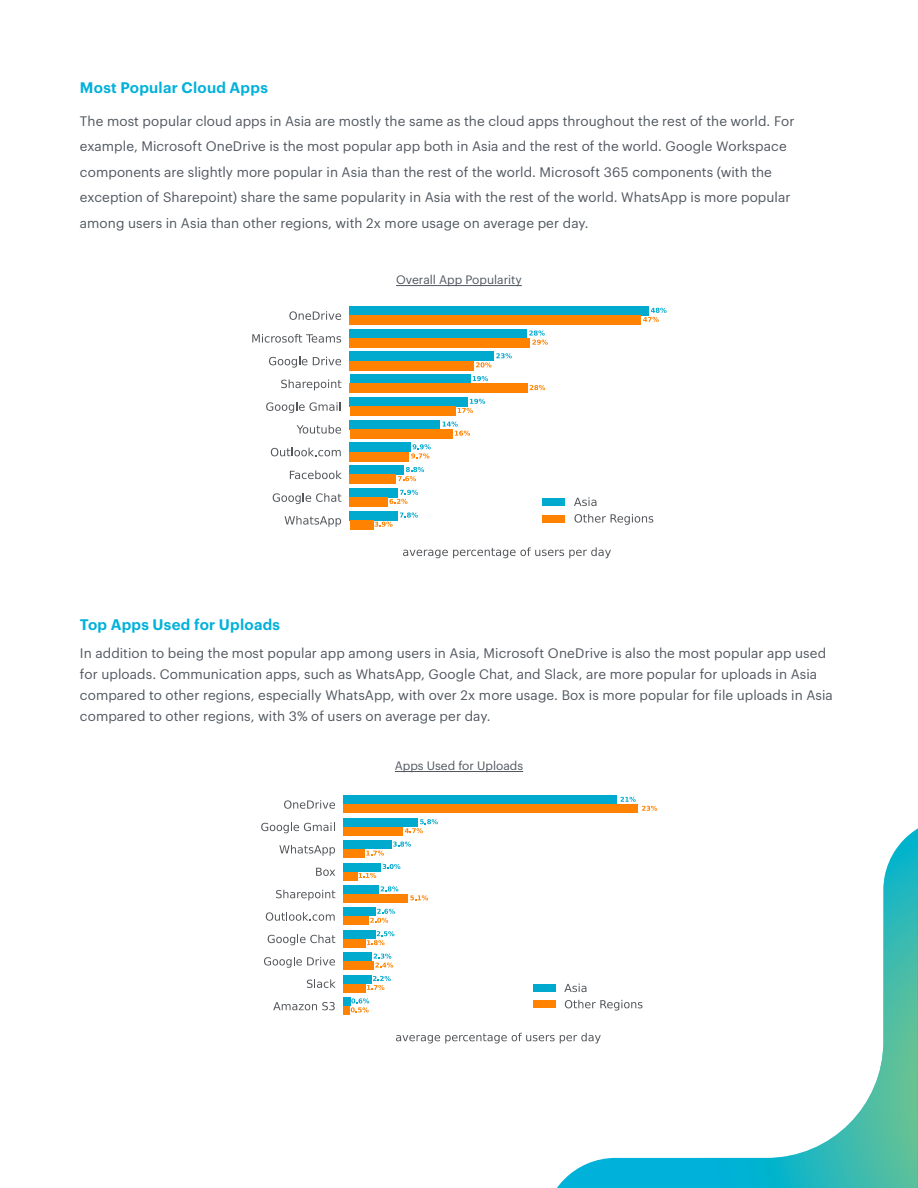
<style>
.page{position:relative;width:918px;height:1188px;background:#fff}
.page>*{position:absolute;margin:0;border:0;box-sizing:border-box;transform-origin:0 0}
.t1{font:600 15px "Graphik";letter-spacing:.015em;color:#00b1da}
.t2{font:13.5px/25.5px "Graphik";letter-spacing:.005em;color:#50575f}
.t3{font:12px "Graphik";color:#50575f}
</style>
<div class="page">
<svg style="left:557px;top:828px;width:361px;height:360px"></svg>
<svg style="left:654px;top:829px;width:264px;height:359px"></svg>
<div style="left:350px;top:306px;width:299px;height:9px;background:#00a9ce"></div>
<div style="left:350px;top:329px;width:177px;height:9px;background:#00a9ce"></div>
<div style="left:350px;top:352px;width:144px;height:9px;background:#00a9ce"></div>
<div style="left:350px;top:375px;width:120px;height:9px;background:#00a9ce"></div>
<div style="left:350px;top:397px;width:118px;height:9px;background:#00a9ce"></div>
<div style="left:350px;top:420px;width:90px;height:9px;background:#00a9ce"></div>
<div style="left:350px;top:443px;width:61px;height:9px;background:#00a9ce"></div>
<div style="left:350px;top:466px;width:54px;height:9px;background:#00a9ce"></div>
<div style="left:350px;top:488px;width:48px;height:9px;background:#00a9ce"></div>
<div style="left:350px;top:511px;width:48px;height:9px;background:#00a9ce"></div>
<div style="left:350px;top:315px;width:291px;height:10px;background:#ff8200"></div>
<div style="left:350px;top:338px;width:180px;height:9px;background:#ff8200"></div>
<div style="left:350px;top:361px;width:124px;height:9px;background:#ff8200"></div>
<div style="left:350px;top:384px;width:178px;height:9px;background:#ff8200"></div>
<div style="left:350px;top:406px;width:105px;height:10px;background:#ff8200"></div>
<div style="left:350px;top:429px;width:103px;height:9px;background:#ff8200"></div>
<div style="left:350px;top:452px;width:59px;height:9px;background:#ff8200"></div>
<div style="left:350px;top:475px;width:46px;height:9px;background:#ff8200"></div>
<div style="left:350px;top:497px;width:38px;height:10px;background:#ff8200"></div>
<div style="left:350px;top:520px;width:23px;height:9px;background:#ff8200"></div>
<svg style="left:403px;top:547px;width:208px;height:11px"></svg>
<svg style="left:289px;top:311px;width:52px;height:9px"></svg>
<svg style="left:252px;top:334px;width:89px;height:9px"></svg>
<svg style="left:269px;top:357px;width:38px;height:11px"></svg>
<svg style="left:313px;top:357px;width:28px;height:8px"></svg>
<svg style="left:281px;top:379px;width:60px;height:11px"></svg>
<svg style="left:266px;top:402px;width:75px;height:11px"></svg>
<svg style="left:297px;top:425px;width:44px;height:9px"></svg>
<svg style="left:271px;top:448px;width:70px;height:8px"></svg>
<svg style="left:290px;top:470px;width:52px;height:9px"></svg>
<svg style="left:273px;top:493px;width:68px;height:11px"></svg>
<svg style="left:285px;top:516px;width:56px;height:11px"></svg>
<svg style="left:473px;top:376px;width:15px;height:5px"></svg>
<svg style="left:400px;top:512px;width:18px;height:6px"></svg>
<svg style="left:643px;top:308px;width:24px;height:14px"></svg>
<svg style="left:529px;top:331px;width:19px;height:14px"></svg>
<svg style="left:476px;top:353px;width:36px;height:14px"></svg>
<svg style="left:530px;top:385px;width:15px;height:5px"></svg>
<svg style="left:458px;top:399px;width:27px;height:14px"></svg>
<svg style="left:443px;top:422px;width:27px;height:14px"></svg>
<svg style="left:411px;top:444px;width:20px;height:14px"></svg>
<svg style="left:398px;top:467px;width:26px;height:14px"></svg>
<svg style="left:389px;top:490px;width:29px;height:14px"></svg>
<svg style="left:375px;top:522px;width:18px;height:5px"></svg>
<div style="left:542px;top:498px;width:23px;height:8px;background:#00a9ce"></div>
<svg style="left:574px;top:497px;width:22px;height:9px"></svg>
<div style="left:542px;top:515px;width:23px;height:7px;background:#ff8200"></div>
<svg style="left:574px;top:514px;width:79px;height:11px"></svg>
<hr style="left:396px;top:285px;width:126px;height:1px;background:#50575f">
<div style="left:253px;top:791px;width:412px;height:261px;background:#fff"></div>
<div style="left:343px;top:795px;width:274px;height:9px;background:#00a9ce"></div>
<div style="left:343px;top:818px;width:75px;height:9px;background:#00a9ce"></div>
<div style="left:343px;top:840px;width:48px;height:9px;background:#00a9ce"></div>
<div style="left:343px;top:863px;width:38px;height:9px;background:#00a9ce"></div>
<div style="left:343px;top:885px;width:36px;height:9px;background:#00a9ce"></div>
<div style="left:343px;top:907px;width:33px;height:9px;background:#00a9ce"></div>
<div style="left:343px;top:930px;width:32px;height:9px;background:#00a9ce"></div>
<div style="left:343px;top:952px;width:29px;height:9px;background:#00a9ce"></div>
<div style="left:343px;top:975px;width:29px;height:9px;background:#00a9ce"></div>
<div style="left:343px;top:997px;width:8px;height:9px;background:#00a9ce"></div>
<div style="left:343px;top:804px;width:295px;height:9px;background:#ff8200"></div>
<div style="left:343px;top:827px;width:60px;height:9px;background:#ff8200"></div>
<div style="left:343px;top:849px;width:22px;height:9px;background:#ff8200"></div>
<div style="left:343px;top:872px;width:15px;height:9px;background:#ff8200"></div>
<div style="left:343px;top:894px;width:65px;height:9px;background:#ff8200"></div>
<div style="left:343px;top:916px;width:26px;height:9px;background:#ff8200"></div>
<div style="left:343px;top:939px;width:23px;height:9px;background:#ff8200"></div>
<div style="left:343px;top:961px;width:31px;height:9px;background:#ff8200"></div>
<div style="left:343px;top:984px;width:23px;height:9px;background:#ff8200"></div>
<div style="left:343px;top:1006px;width:7px;height:9px;background:#ff8200"></div>
<svg style="left:396px;top:1033px;width:205px;height:11px"></svg>
<svg style="left:284px;top:800px;width:51px;height:9px"></svg>
<svg style="left:261px;top:823px;width:74px;height:10px"></svg>
<svg style="left:279px;top:845px;width:56px;height:11px"></svg>
<svg style="left:316px;top:868px;width:19px;height:8px"></svg>
<svg style="left:276px;top:890px;width:59px;height:11px"></svg>
<svg style="left:266px;top:912px;width:69px;height:9px"></svg>
<svg style="left:268px;top:935px;width:67px;height:10px"></svg>
<svg style="left:264px;top:957px;width:71px;height:11px"></svg>
<svg style="left:307px;top:979px;width:29px;height:9px"></svg>
<svg style="left:273px;top:1002px;width:62px;height:8px"></svg>
<svg style="left:621px;top:797px;width:15px;height:5px"></svg>
<svg style="left:393px;top:842px;width:18px;height:5px"></svg>
<svg style="left:383px;top:864px;width:17px;height:5px"></svg>
<svg style="left:381px;top:886px;width:17px;height:5px"></svg>
<svg style="left:642px;top:806px;width:15px;height:5px"></svg>
<svg style="left:405px;top:819px;width:33px;height:14px"></svg>
<svg style="left:366px;top:851px;width:18px;height:5px"></svg>
<svg style="left:359px;top:873px;width:17px;height:5px"></svg>
<svg style="left:410px;top:895px;width:18px;height:5px"></svg>
<svg style="left:370px;top:909px;width:25px;height:14px"></svg>
<svg style="left:367px;top:931px;width:27px;height:14px"></svg>
<svg style="left:374px;top:954px;width:19px;height:14px"></svg>
<svg style="left:367px;top:976px;width:24px;height:14px"></svg>
<svg style="left:351px;top:998px;width:18px;height:14px"></svg>
<div style="left:533px;top:984px;width:22px;height:8px;background:#00a9ce"></div>
<svg style="left:564px;top:984px;width:22px;height:8px"></svg>
<div style="left:533px;top:1000px;width:22px;height:8px;background:#ff8200"></div>
<svg style="left:565px;top:1000px;width:78px;height:11px"></svg>
<hr style="left:395px;top:771px;width:128px;height:1px;background:#50575f">
<p class="t1" style="left:80px;top:76px;width:189px">Most Popular Cloud Apps</p>
<p class="t2" style="left:80px;top:107px;width:716px">The most popular cloud apps in Asia are mostly the same as the cloud apps throughout the rest of the world. For example, Microsoft OneDrive is the most popular app both in Asia and the rest of the world. Google Workspace components are slightly more popular in Asia than the rest of the world. Microsoft 365 components (with the exception of Sharepoint) share the same popularity in Asia with the rest of the world. WhatsApp is more popular among users in Asia than other regions, with 2x more usage on average per day.</p>
<p class="t3" style="left:396px;top:271px;width:127px">Overall App Popularity</p>
<p class="t1" style="left:80px;top:613px;width:202px">Top Apps Used for Uploads</p>
<p class="t2" style="left:80px;top:642px;width:754px;line-height:21px">In addition to being the most popular app among users in Asia, Microsoft OneDrive is also the most popular app used for uploads. Communication apps, such as WhatsApp, Google Chat, and Slack, are more popular for uploads in Asia compared to other regions, especially WhatsApp, with over 2x more usage. Box is more popular for file uploads in Asia compared to other regions, with 3% of users on average per day.</p>
<p class="t3" style="left:395px;top:757px;width:130px">Apps Used for Uploads</p>
</div>
